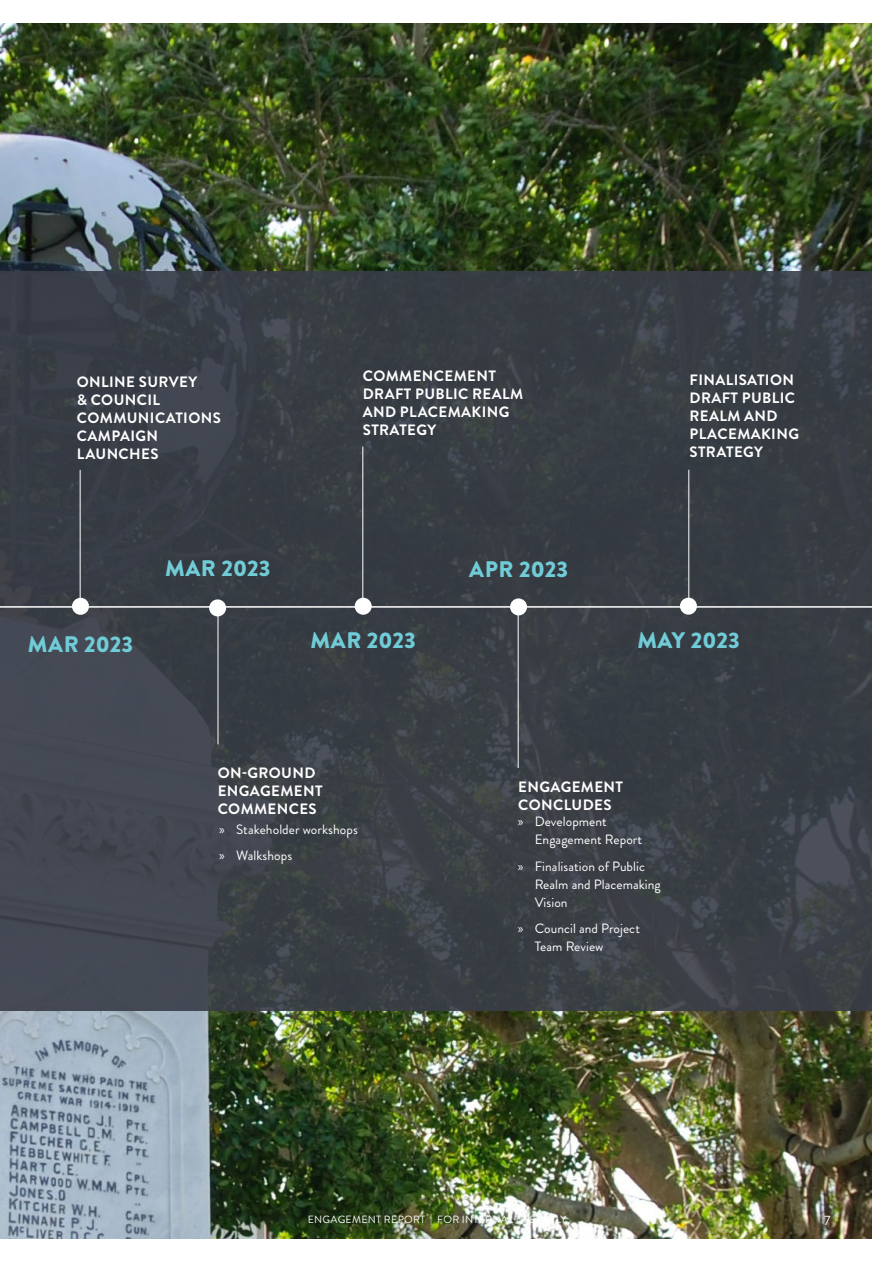
<style>
.page{position:relative;width:893px;height:1263px;background:#fff}
.page>*{position:absolute;margin:0;border:0;box-sizing:border-box;transform-origin:0 0}
.BULLET{font:900 22.5px "Brandon Grotesque";letter-spacing:.005em;color:#70ccd7}
.BULLET-2{font:700 15px/18px "Brandon Grotesque";letter-spacing:.025em;color:#fff}
.t1{font:13.5px/18px "Brandon Grotesque";letter-spacing:.005em;color:#fff}
.t2{font:10.5px "Brandon Grotesque";letter-spacing:.025em;color:#fff}
.s1{font-family:"Myriad Pro"}
</style>
<div class="page">
<img style="left:0;top:23px;width:872px;height:1216px">
<div style="left:0;top:271px;width:872px;height:739px;background:linear-gradient(to right,#3d424b,#383d42)"></div>
<hr style="left:0;top:606px;width:893px;height:2px;background:#fff">
<div style="left:510px;top:598px;width:17px;height:17px;background:#fff;border-radius:50%"></div>
<hr style="left:518px;top:608px;width:1px;height:160px;background:#fff">
<div style="left:209px;top:599px;width:17px;height:17px;background:#fff;border-radius:50%"></div>
<hr style="left:218px;top:608px;width:1px;height:136px;background:#fff">
<div style="left:72px;top:598px;width:17px;height:17px;background:#fff;border-radius:50%"></div>
<hr style="left:80px;top:470px;width:1px;height:136px;background:#fff">
<div style="left:680px;top:598px;width:17px;height:17px;background:#fff;border-radius:50%"></div>
<hr style="left:688px;top:470px;width:1px;height:136px;background:#fff">
<div style="left:355px;top:598px;width:17px;height:17px;background:#fff;border-radius:50%"></div>
<hr style="left:362px;top:446px;width:1px;height:160px;background:#fff">
<p class="BULLET-2" style="left:77px;top:373px;width:146px">ONLINE SURVEY<br>&amp; COUNCIL<br>COMMUNICATIONS<br>CAMPAIGN<br>LAUNCHES</p>
<p class="BULLET-2" style="left:363px;top:367px;width:162px">COMMENCEMENT<br>DRAFT PUBLIC REALM<br>AND PLACEMAKING<br>STRATEGY</p>
<p class="BULLET-2" style="left:690px;top:371px;width:111px">FINALISATION<br>DRAFT PUBLIC<br>REALM AND<br>PLACEMAKING<br>STRATEGY</p>
<p class="BULLET" style="left:165px;top:553px;width:107px">MAR 2023</p>
<p class="BULLET" style="left:469px;top:553px;width:100px">APR 2023</p>
<p class="BULLET" style="left:28px;top:629px;width:107px">MAR 2023</p>
<p class="BULLET" style="left:311px;top:624px;width:107px">MAR 2023</p>
<p class="BULLET" style="left:637px;top:624px;width:104px">MAY 2023</p>
<p class="BULLET-2" style="left:218px;top:764px;width:106px">ON-GROUND<br>ENGAGEMENT<br>COMMENCES</p>
<p class="BULLET-2" style="left:518px;top:778px;width:106px">ENGAGEMENT<br>CONCLUDES</p>
<p class="t1" style="left:219px;top:820px;width:140px"><span class="s1">»</span> Stakeholder workshops</p>
<p class="t1" style="left:219px;top:847px;width:74px"><span class="s1">»</span> Walkshops</p>
<p class="t1" style="left:535px;top:813px;width:109px;text-indent:-17px"><span class="s1">»</span> Development<br>Engagement Report</p>
<p class="t1" style="left:535px;top:857px;width:128px;text-indent:-17px"><span class="s1">»</span> Finalisation of Public<br>Realm and Placemaking<br>Vision</p>
<p class="t1" style="left:535px;top:920px;width:107px;text-indent:-17px"><span class="s1">»</span> Council and Project<br>Team Review</p>
<p class="t2" style="left:308px;top:1212px;width:260px">ENGAGEMENT REPORT | FOR INTERNAL USE ONLY</p>
<p class="t1" style="left:824px;top:1211px;width:8px">7</p>
</div>
